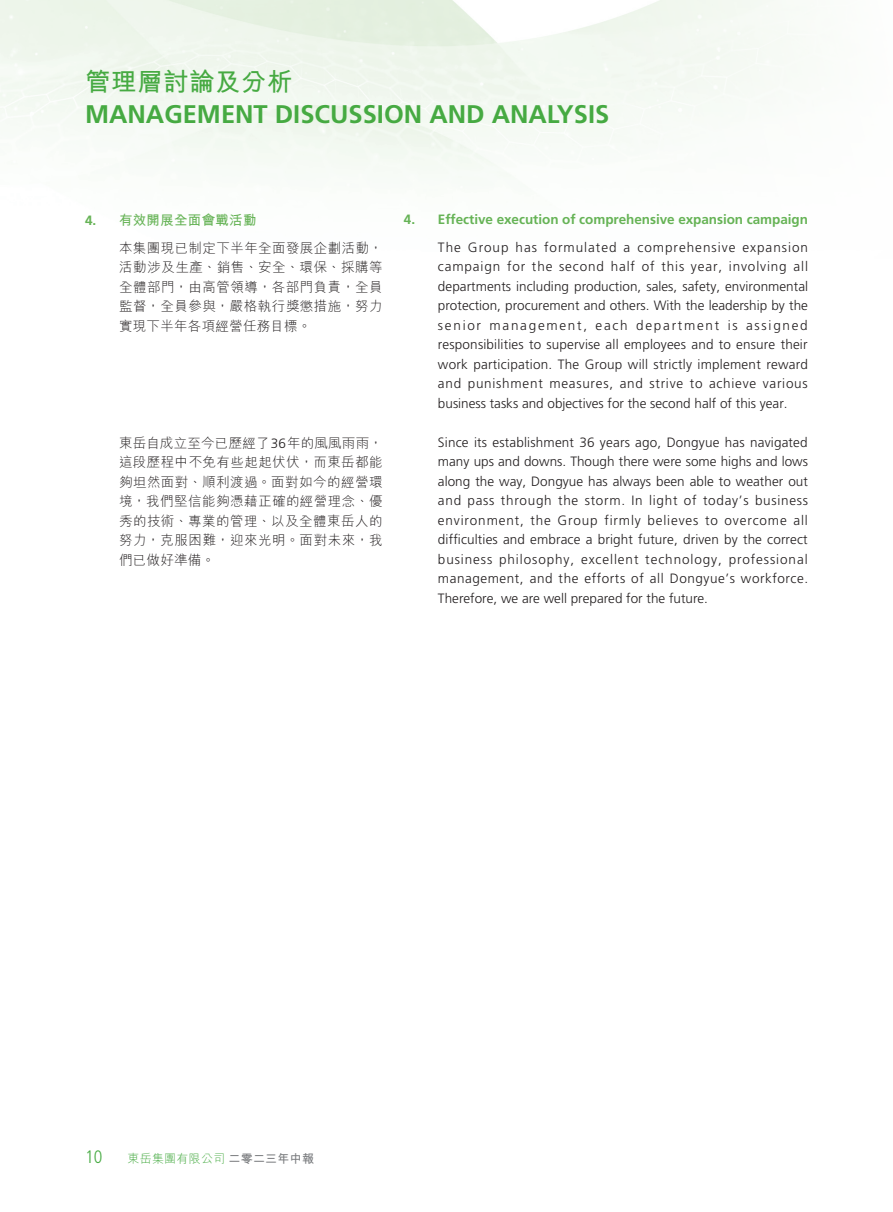
<style>
.page{position:relative;width:893px;height:1212px;background:#fff}
.page>*{position:absolute;margin:0;border:0;box-sizing:border-box;transform-origin:0 0}
.t1{font:700 25.5px "Frutiger LT Std";color:#46aa42}
.t2{font:700 25.5px "M Hei HK";letter-spacing:.02em;color:#46aa42}
.t3{font:300 condensed 18px "Frutiger LT Std";color:#46aa42}
._00_txt_E{font:300 13.5px/19.5px "Frutiger LT Std";color:#231f20;text-align:justify}
._000_txt_C{font:300 13.5px/19.5px "M Hei HK";letter-spacing:.035em;color:#231f20;text-align:justify}
._02_H2_E{font:700 13.5px "Frutiger LT Std";letter-spacing:-.005em;color:#66b356}
._002_H2_C{font:700 13.5px "M Hei HK";letter-spacing:.02em;color:#66b356}
.t4{font:300 12px "M Hei HK";letter-spacing:.02em;color:#46aa42}
.s1{font-family:"Frutiger LT Std"}
.s2{font-weight:700;color:#76787b}
</style>
<div class="page">
<h1 class="t2" style="left:85px;top:63px;width:209px">管理層討論及分析</h1>
<h1 class="t1" style="left:85px;top:99px;width:526px">MANAGEMENT DISCUSSION AND ANALYSIS</h1>
<p class="_002_H2_C" style="left:85px;top:210px;width:173px"><span class="s1">4.</span> 有效開展全面會戰活動</p>
<p class="_000_txt_C" style="left:119px;top:238px;width:265px">本集團現已制定下半年全面發展企劃活動，活動涉及生產、銷售、安全、環保、採購等全體部門，由高管領導，各部門負責，全員監督，全員參與，嚴格執行獎懲措施，努力實現下半年各項經營任務目標。</p>
<p class="_000_txt_C" style="left:119px;top:433px;width:265px">東岳自成立至今已歷經了<span class="s1">36</span>年的風風雨雨，這段歷程中不免有些起起伏伏，而東岳都能夠坦然面對、順利渡過。面對如今的經營環境，我們堅信能夠憑藉正確的經營理念、優秀的技術、專業的管理、以及全體東岳人的努力，克服困難，迎來光明。面對未來，我們已做好準備。</p>
<p class="_02_H2_E" style="left:404px;top:211px;width:405px">4. Effective execution of comprehensive expansion campaign</p>
<p class="_00_txt_E" style="left:438px;top:238px;width:372px">The Group has formulated a comprehensive expansion campaign for the second half of this year, involving all departments including production, sales, safety, environmental protection, procurement and others. With the leadership by the senior management, each department is assigned responsibilities to supervise all employees and to ensure their work participation. The Group will strictly implement reward and punishment measures, and strive to achieve various business tasks and objectives for the second half of this year.</p>
<p class="_00_txt_E" style="left:438px;top:433px;width:372px">Since its establishment 36 years ago, Dongyue has navigated many ups and downs. Though there were some highs and lows along the way, Dongyue has always been able to weather out and pass through the storm. In light of today’s business environment, the Group firmly believes to overcome all difficulties and embrace a bright future, driven by the correct business philosophy, excellent technology, professional management, and the efforts of all Dongyue’s workforce.<br>Therefore, we are well prepared for the future.</p>
<h2 class="t3" style="left:85px;top:1147px;width:19px">10</h2>
<p class="t4" style="left:128px;top:1152px;width:188px">東岳集團有限公司<span class="s2">二零二三年中報</span></p>
</div>
